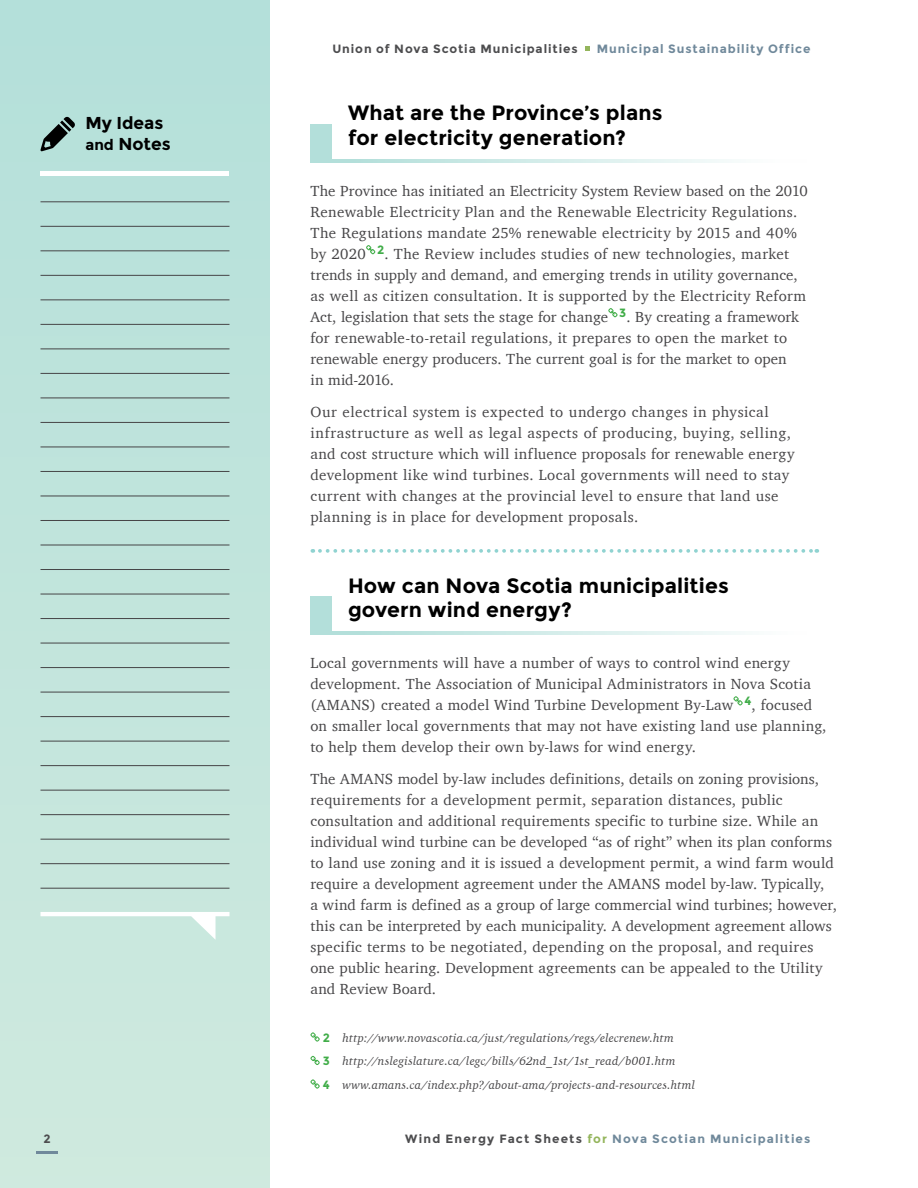
<style>
.page{position:relative;width:918px;height:1188px;background:#fff}
.page>*{position:absolute;margin:0;border:0;box-sizing:border-box;transform-origin:0 0}
.t1{font:700 20.7px/24.8px "Montserrat";letter-spacing:.01em;color:#000}
.t2{font:700 17.25px/21px "Montserrat";color:#000}
.t3{font:15px/21px "Charter";letter-spacing:.015em;color:#464547}
.t4{font:italic 12px "Charter";letter-spacing:.015em;color:#464547}
.t5{font:700 12px "Montserrat";letter-spacing:.09em;color:#70899b}
.t6{font:700 12px "Montserrat";letter-spacing:.075em;color:#4d4d4f}
.s1{font-size:15px}
.s2{font-family:"Montserrat";font-weight:700;font-style:normal;color:#41ad49}
.s3{color:#4d4d4f}
.s4{color:#94b55c}
</style>
<div class="page">
<svg style="left:585px;top:47px;width:5px;height:4px"></svg>
<div style="left:0;top:0;width:270px;height:1188px;background:linear-gradient(to bottom,#b3dfd9,#cfe9de)"></div>
<hr style="left:36px;top:1151px;width:22px;height:3px;background:#70899b">
<svg style="left:366px;top:245px;width:9px;height:9px"></svg>
<svg style="left:608px;top:308px;width:10px;height:9px"></svg>
<svg style="left:733px;top:696px;width:10px;height:9px"></svg>
<svg style="left:320px;top:549px;width:497px;height:4px"></svg>
<svg style="left:310px;top:1056px;width:10px;height:9px"></svg>
<svg style="left:310px;top:1032px;width:10px;height:10px"></svg>
<svg style="left:310px;top:1079px;width:10px;height:10px"></svg>
<div style="left:310px;top:124px;width:22px;height:39px;background:#b3dfda"></div>
<hr style="left:310px;top:160px;width:497px;height:3px;background:#b3dfda">
<div style="left:310px;top:596px;width:22px;height:39px;background:#b3dfda"></div>
<hr style="left:310px;top:632px;width:497px;height:3px;background:#b3dfda">
<hr style="left:40px;top:226px;width:190px;height:1px;background:#464547">
<hr style="left:40px;top:275px;width:190px;height:1px;background:#464547">
<hr style="left:40px;top:324px;width:190px;height:1px;background:#464547">
<hr style="left:40px;top:373px;width:190px;height:1px;background:#464547">
<hr style="left:40px;top:201px;width:190px;height:1px;background:#464547">
<hr style="left:40px;top:250px;width:190px;height:1px;background:#464547">
<hr style="left:40px;top:299px;width:190px;height:1px;background:#464547">
<hr style="left:40px;top:349px;width:190px;height:1px;background:#464547">
<hr style="left:40px;top:422px;width:190px;height:1px;background:#464547">
<hr style="left:40px;top:471px;width:190px;height:1px;background:#464547">
<hr style="left:40px;top:520px;width:190px;height:1px;background:#464547">
<hr style="left:40px;top:569px;width:190px;height:1px;background:#464547">
<hr style="left:40px;top:398px;width:190px;height:1px;background:#464547">
<hr style="left:40px;top:447px;width:190px;height:1px;background:#464547">
<hr style="left:40px;top:496px;width:190px;height:1px;background:#464547">
<hr style="left:40px;top:545px;width:190px;height:1px;background:#464547">
<hr style="left:40px;top:618px;width:190px;height:1px;background:#464547">
<hr style="left:40px;top:667px;width:190px;height:1px;background:#464547">
<hr style="left:40px;top:716px;width:190px;height:1px;background:#464547">
<hr style="left:40px;top:765px;width:190px;height:1px;background:#464547">
<hr style="left:40px;top:594px;width:190px;height:1px;background:#464547">
<hr style="left:40px;top:643px;width:190px;height:1px;background:#464547">
<hr style="left:40px;top:692px;width:190px;height:1px;background:#464547">
<hr style="left:40px;top:741px;width:190px;height:1px;background:#464547">
<hr style="left:40px;top:814px;width:190px;height:1px;background:#464547">
<hr style="left:40px;top:863px;width:190px;height:1px;background:#464547">
<hr style="left:40px;top:790px;width:190px;height:1px;background:#464547">
<hr style="left:40px;top:839px;width:190px;height:1px;background:#464547">
<hr style="left:40px;top:888px;width:190px;height:1px;background:#464547">
<svg style="left:40px;top:117px;width:35px;height:34px"></svg>
<hr style="left:40px;top:172px;width:190px;height:4px;background:#fff">
<svg style="left:40px;top:912px;width:190px;height:28px"></svg>
<p class="t2" style="left:85px;top:112px;width:87px">My Ideas <span class="s1">and</span> Notes</p>
<p class="t6" style="left:44px;top:1131px;width:9px">2</p>
<p class="t6" style="left:332px;top:41px;width:247px">Union of Nova Scotia Municipalities</p>
<p class="t5" style="left:597px;top:41px;width:215px">Municipal Sustainability Office</p>
<h1 class="t1" style="left:348px;top:101px;width:316px">What are the Province’s plans for electricity generation?</h1>
<p class="t3" style="left:310px;top:180px;width:499px">The Province has initiated an Electricity System Review based on the 2010<br>Renewable Electricity Plan and the Renewable Electricity Regulations.<br>The Regulations mandate 25% renewable electricity by 2015 and 40% by 2020 <sup>2</sup>. The Review includes studies of new technologies, market trends in supply and demand, and emerging trends in utility governance, as well as citizen consultation. It is supported by the Electricity Reform Act, legislation that sets the stage for change <sup>3</sup>. By creating a framework for renewable-to-retail regulations, it prepares to open the market to renewable energy producers. The current goal is for the market to open<br>in mid-2016.</p>
<p class="t3" style="left:311px;top:401px;width:485px">Our electrical system is expected to undergo changes in physical infrastructure as well as legal aspects of producing, buying, selling, and cost structure which will influence proposals for renewable energy development like wind turbines. Local governments will need to stay current with changes at the provincial level to ensure that land use planning is in place for development proposals.</p>
<h1 class="t1" style="left:348px;top:573px;width:382px">How can Nova Scotia municipalities govern wind energy?</h1>
<p class="t3" style="left:310px;top:652px;width:517px">Local governments will have a number of ways to control wind energy development. The Association of Municipal Administrators in Nova Scotia (AMANS) created a model Wind Turbine Development By-Law <sup>4</sup>, focused on smaller local governments that may not have existing land use planning, to help them develop their own by-laws for wind energy.</p>
<p class="t3" style="left:310px;top:768px;width:528px">The AMANS model by-law includes definitions, details on zoning provisions, requirements for a development permit, separation distances, public consultation and additional requirements specific to turbine size. While an individual wind turbine can be developed “as of right” when its plan conforms to land use zoning and it is issued a development permit, a wind farm would require a development agreement under the AMANS model by-law. Typically,<br>a wind farm is defined as a group of large commercial wind turbines; however, this can be interpreted by each municipality. A development agreement allows specific terms to be negotiated, depending on the proposal, and requires one public hearing. Development agreements can be appealed to the Utility and Review Board.</p>
<p class="t4" style="left:323px;top:1028px;width:353px"><span class="s2">2</span> http://www.novascotia.ca/just/regulations/regs/elecrenew.htm</p>
<p class="t4" style="left:323px;top:1074px;width:374px"><span class="s2">4</span> www.amans.ca/index.php?/about-ama/projects-and-resources.html</p>
<p class="t4" style="left:323px;top:1051px;width:354px"><span class="s2">3</span> http://nslegislature.ca/legc/bills/62nd_1st/1st_read/b001.htm</p>
<p class="t5" style="left:405px;top:1131px;width:407px"><span class="s3">Wind Energy Fact Sheets</span> <span class="s4">for</span> Nova Scotian Municipalities</p>
</div>
